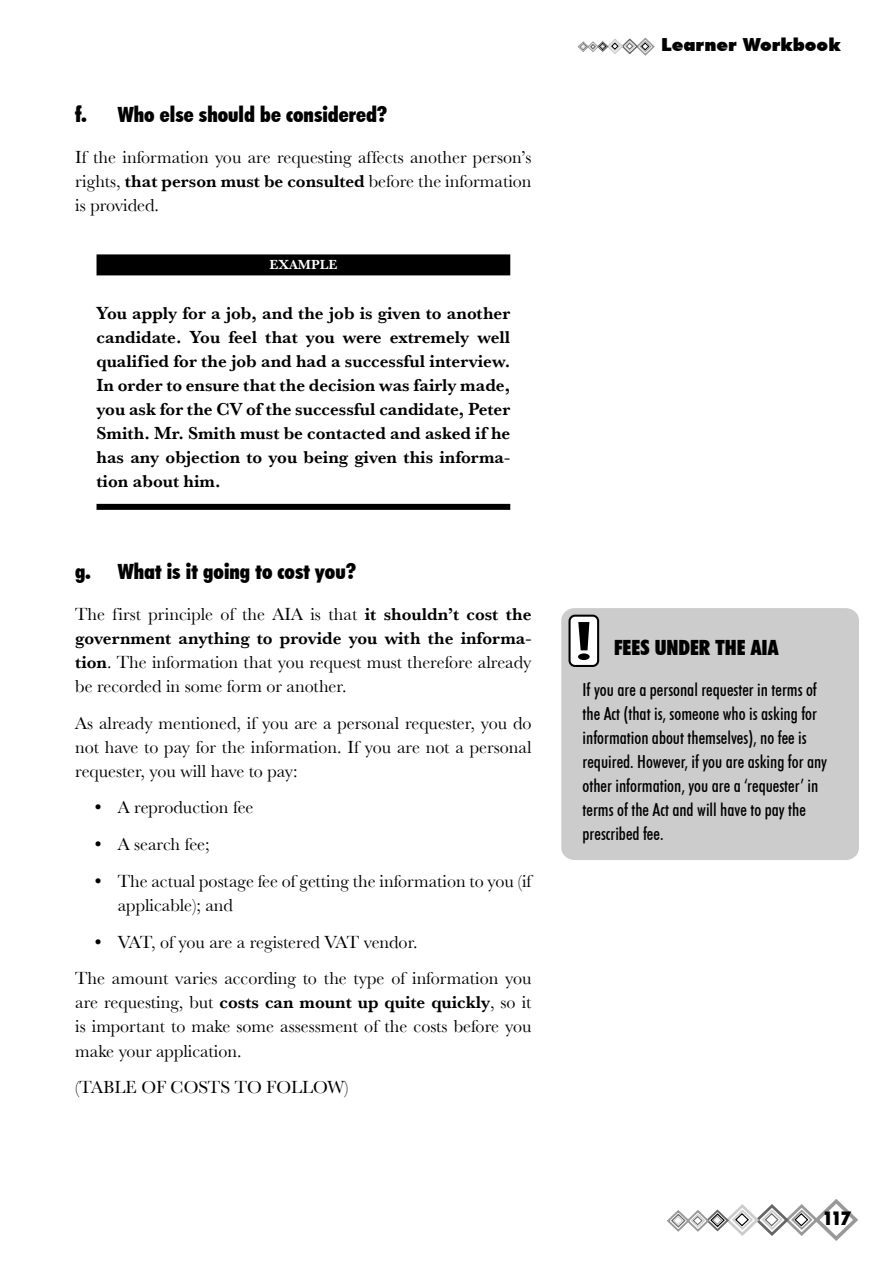
<style>
.page{position:relative;width:893px;height:1263px;background:#fff}
.page>*{position:absolute;margin:0;border:0;box-sizing:border-box;transform-origin:0 0}
.Heading_3{font:900 condensed 21px "Futura BT";color:#000}
.Box_Head{font:900 condensed 21px "Futura BT";color:#000}
.Normal_Bullet_1{font:18px/24px "URW Basker T";color:#000;text-align:justify}
.Example_End{font:700 18px/24px "URW Basker T";color:#000;text-align:justify}
.Box_Text{font:500 condensed 18px/24px "Futura BT";color:#000}
.t1{font:900 18px "Futura BT";color:#000}
.t2{font:800 condensed 18px "Futura";color:#000}
.Example_Head{font:700 13.5px "URW Basker T";color:#fff}
.s1{font-weight:700}
</style>
<div class="page">
<svg style="left:667px;top:1199px;width:191px;height:42px"></svg>
<svg style="left:577px;top:37px;width:78px;height:19px"></svg>
<div style="left:97px;top:254px;width:413px;height:21px;background:#000"></div>
<div style="left:97px;top:504px;width:413px;height:6px;background:#000"></div>
<div style="left:561px;top:608px;width:298px;height:252px;background:#ccc"></div>
<svg style="left:567px;top:614px;width:33px;height:52px"></svg>
<div style="left:578px;top:653px;width:12px;height:7px;background:#000;border-radius:50%"></div>
<p class="Heading_3" style="left:75px;top:102px;width:314px">f. Who else should be considered?</p>
<p class="Normal_Bullet_1" style="left:75px;top:145px;width:458px">If the information you are requesting affects another person’s rights, <span class="s1">that person must be consulted</span> before the information is provided.</p>
<p class="Example_Head" style="left:269px;top:257px;width:69px">EXAMPLE</p>
<p class="Example_End" style="left:97px;top:301px;width:415px">You apply for a job, and the job is given to another candidate. You feel that you were extremely well qualified for the job and had a successful interview.<br>In order to ensure that the decision was fairly made, you ask for the CV of the successful candidate, Peter Smith. Mr. Smith must be contacted and asked if he has any objection to you being given this informa&shy;tion about him.</p>
<p class="Heading_3" style="left:75px;top:559px;width:282px">g. What is it going to cost you?</p>
<p class="Normal_Bullet_1" style="left:75px;top:602px;width:458px">The first principle of the AIA is that <span class="s1">it shouldn’t cost the government anything to provide you with the informa&shy;tion</span>. The information that you request must therefore already be recorded in some form or another.</p>
<p class="Normal_Bullet_1" style="left:75px;top:711px;width:458px">As already mentioned, if you are a personal requester, you do not have to pay for the information. If you are not a personal requester, you will have to pay:</p>
<p class="Normal_Bullet_1" style="left:92px;top:795px;width:163px">• A reproduction fee</p>
<p class="Normal_Bullet_1" style="left:92px;top:832px;width:119px">• A search fee;</p>
<p class="Normal_Bullet_1" style="left:118px;top:869px;width:415px;text-indent:-26px">• The actual postage fee of getting the information to you (if applicable); and</p>
<p class="Normal_Bullet_1" style="left:92px;top:930px;width:327px">• VAT, of you are a registered VAT vendor.</p>
<p class="Normal_Bullet_1" style="left:75px;top:966px;width:458px">The amount varies according to the type of information you are requesting, but <span class="s1">costs can mount up quite quickly</span>, so it is important to make some assessment of the costs before you make your application.</p>
<p class="Normal_Bullet_1" style="left:75px;top:1075px;width:275px">(TABLE OF COSTS TO FOLLOW)</p>
<p class="t1" style="left:661px;top:34px;width:181px">Learner Workbook</p>
<p class="Box_Head" style="left:614px;top:635px;width:166px">FEES UNDER THE AIA</p>
<p class="Box_Text" style="left:583px;top:677px;width:246px">If you are a personal requester in terms of the Act (that is, someone who is asking for information about themselves), no fee is required. However, if you are asking for any other information, you are a ‘requester’ in terms of the Act and will have to pay the prescribed fee.</p>
<p class="t2" style="left:822px;top:1206px;width:31px">117</p>
</div>
